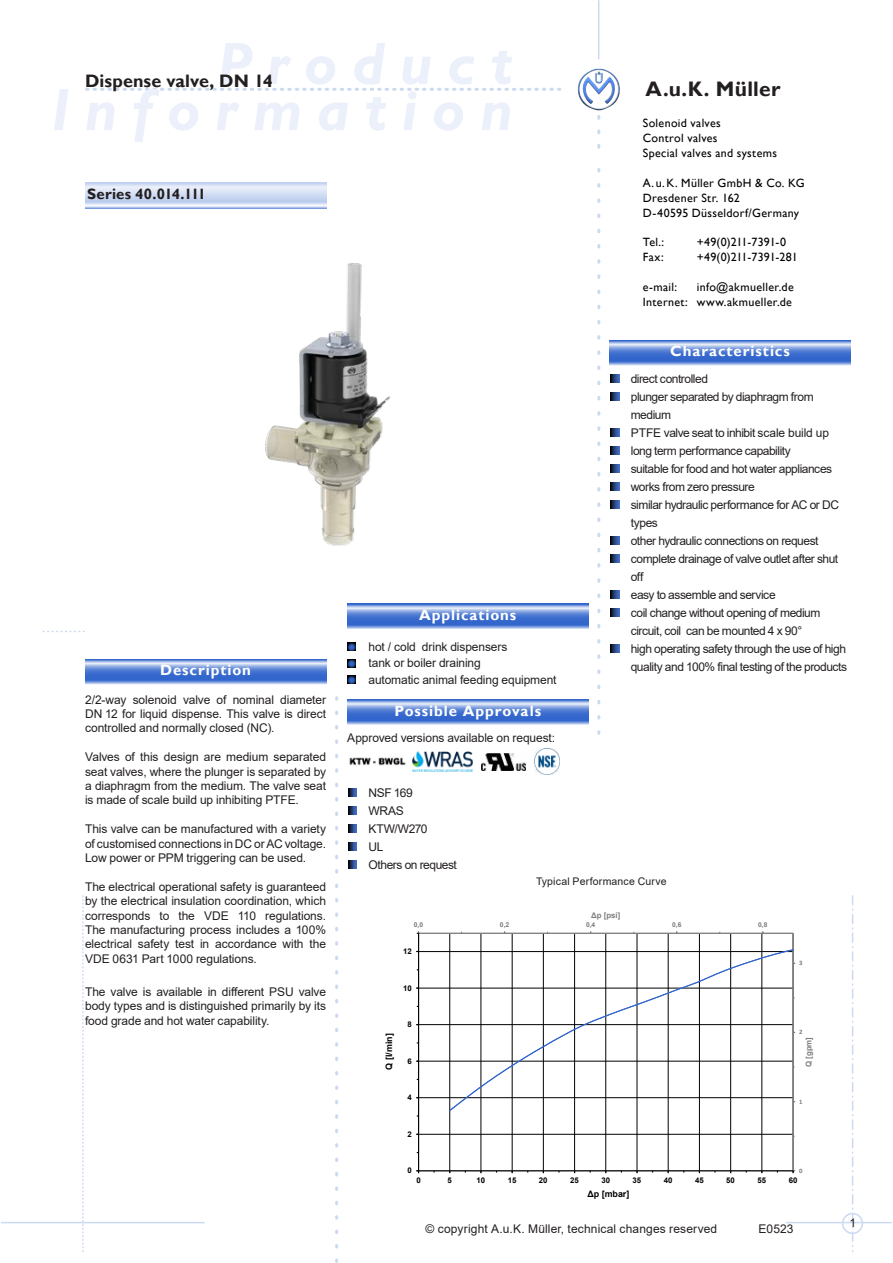
<style>
.page{position:relative;width:893px;height:1263px;background:#fff}
.page>*{position:absolute;margin:0;border:0;box-sizing:border-box;transform-origin:0 0}
.t1{font:700 21px "Gill Sans";letter-spacing:.01em;color:#231f20}
.t2{font:700 18px "Gill Sans";letter-spacing:.005em;color:#231f20}
.t3{font:700 15px "Gill Sans";letter-spacing:.065em;color:#fff}
.t4{font:700 15px "Gill Sans";letter-spacing:.01em;color:#231f20}
.t5{font:12px/18px "Arial";letter-spacing:-.025em;color:#231f20;text-align:justify}
.t6{font:12px/14.9px "Gill Sans";letter-spacing:.025em;color:#000}
.t7{font:12px "Arial";letter-spacing:.01em;color:#231f20}
.t8{font:12px "Gill Sans";color:#000}
.t9{font:12px "Gill Sans";letter-spacing:-.005em;color:#000}
.t10{font:10.5px "Arial";letter-spacing:.015em;color:#231f20}
.t11{font:700 8.85px "Arial";color:#000}
.t12{font:700 7.8px "Arial";color:#000}
.t13{font:700 7.8px "Arial";color:#7c7c7c}
.t14{font:700 6.75px "Arial";color:#7c7c7c}
.t15{font:700 6.75px "Calibri";color:#7c7c7c}
</style>
<div class="page">
<hr style="left:787px;top:1222px;width:104px;height:1px;background:#ccd9f2">
<svg style="left:82px;top:896px;width:2px;height:355px"></svg>
<svg style="left:87px;top:88px;width:473px;height:3px"></svg>
<hr style="left:598px;top:1px;width:1px;height:58px;background:#ccd9f2">
<svg style="left:852px;top:896px;width:1px;height:355px"></svg>
<hr style="left:2px;top:1222px;width:202px;height:1px;background:#ccd9f2">
<svg style="left:43px;top:631px;width:41px;height:1px"></svg>
<svg style="left:335px;top:698px;width:3px;height:563px"></svg>
<svg style="left:597px;top:169px;width:3px;height:564px"></svg>
<img style="left:577px;top:69px;width:43px;height:42px">
<div style="left:842px;top:1213px;width:21px;height:21px;border:2px solid #ccd9f2;border-radius:50%"></div>
<svg style="left:597px;top:116px;width:3px;height:31px"></svg>
<img style="left:265px;top:263px;width:126px;height:283px">
<hr style="left:419px;top:1134px;width:374px;height:1px;background:#000">
<hr style="left:419px;top:1097px;width:374px;height:1px;background:#000">
<hr style="left:419px;top:1061px;width:374px;height:1px;background:#000">
<hr style="left:419px;top:1024px;width:374px;height:1px;background:#000">
<hr style="left:419px;top:988px;width:374px;height:1px;background:#000">
<hr style="left:419px;top:951px;width:374px;height:1px;background:#000">
<hr style="left:449px;top:933px;width:1px;height:238px;background:#000">
<hr style="left:481px;top:933px;width:1px;height:238px;background:#000">
<hr style="left:512px;top:933px;width:1px;height:238px;background:#000">
<hr style="left:543px;top:933px;width:1px;height:238px;background:#000">
<hr style="left:574px;top:933px;width:1px;height:238px;background:#000">
<hr style="left:605px;top:933px;width:1px;height:238px;background:#000">
<hr style="left:637px;top:933px;width:1px;height:238px;background:#000">
<hr style="left:668px;top:933px;width:1px;height:238px;background:#000">
<hr style="left:699px;top:933px;width:1px;height:238px;background:#000">
<hr style="left:730px;top:933px;width:1px;height:238px;background:#000">
<hr style="left:762px;top:933px;width:1px;height:238px;background:#000">
<hr style="left:419px;top:933px;width:374px;height:1px;background:#7d7d7d">
<hr style="left:792px;top:933px;width:2px;height:238px;background:#7d7d7d">
<hr style="left:418px;top:933px;width:1px;height:238px;background:#000">
<hr style="left:419px;top:1170px;width:374px;height:1px;background:#000">
<svg style="left:448px;top:948px;width:345px;height:164px"></svg>
<svg style="left:450px;top:950px;width:343px;height:161px"></svg>
<svg style="left:85px;top:659px;width:241px;height:26px;background:#6f93db"></svg>
<svg style="left:347px;top:604px;width:241px;height:25px;background:#6c91da"></svg>
<svg style="left:609px;top:340px;width:241px;height:26px;background:#6e92da"></svg>
<svg style="left:85px;top:183px;width:241px;height:25px;background:#d3def4"></svg>
<svg style="left:347px;top:643px;width:8px;height:8px"></svg>
<svg style="left:347px;top:659px;width:8px;height:8px"></svg>
<svg style="left:347px;top:676px;width:8px;height:8px"></svg>
<svg style="left:347px;top:699px;width:241px;height:26px;background:#6c90da"></svg>
<img style="left:349px;top:757px;width:57px;height:9px">
<img style="left:412px;top:752px;width:61px;height:19px">
<img style="left:482px;top:753px;width:44px;height:17px">
<img style="left:534px;top:749px;width:26px;height:25px">
<h2 class="t2" style="left:85px;top:70px;width:189px">Dispense valve, DN 14</h2>
<p class="t4" style="left:87px;top:185px;width:121px">Series 40.014.111</p>
<p class="t3" style="left:160px;top:661px;width:92px">Description</p>
<p class="t5" style="left:85px;top:692px;width:242px;line-height:14.4px">2/2-way solenoid valve of nominal diameter DN 12 for liquid dispense. This valve is direct controlled and normally closed (NC).</p>
<p class="t5" style="left:85px;top:750px;width:242px;line-height:14.4px">Valves of this design are medium separated seat valves, where the plunger is separated by a diaphragm from the medium. The valve seat is made of scale build up inhibiting PTFE.</p>
<p class="t5" style="left:85px;top:822px;width:242px;line-height:14.4px">This valve can be manufactured with a variety of customised connections in DC or AC voltage.<br>Low power or PPM triggering can be used.</p>
<p class="t5" style="left:85px;top:879px;width:242px;line-height:14.4px">The electrical operational safety is guaranteed by the electrical insulation coordination, which corresponds to the VDE 110 regulations.<br>The manufacturing process includes a 100% electrical safety test in accordance with the VDE 0631 Part 1000 regulations.</p>
<p class="t5" style="left:85px;top:984px;width:242px;line-height:14.4px">The valve is available in different PSU valve body types and is distinguished primarily by its food grade and hot water capability.</p>
<h1 class="t1" style="left:645px;top:76px;width:137px">A.u.K. Müller</h1>
<p class="t6" style="left:643px;top:116px;width:136px">Solenoid valves<br>Control valves<br>Special valves and systems</p>
<p class="t6" style="left:643px;top:175px;width:163px">A.u.K. Müller GmbH &amp; Co. KG<br>Dresdener Str. 162<br>D-40595 Düsseldorf/Germany</p>
<p class="t6" style="left:643px;top:235px;width:23px">Tel.:</p>
<p class="t9" style="left:697px;top:235px;width:91px">+49(0)211-7391-0</p>
<p class="t6" style="left:643px;top:250px;width:22px">Fax:</p>
<p class="t8" style="left:697px;top:250px;width:102px">+49(0)211-7391-281</p>
<p class="t6" style="left:643px;top:279px;width:36px">e-mail:</p>
<p class="t6" style="left:643px;top:279px;width:152px;text-align:right">info@akmueller.de<br>Internet: www.akmueller.de</p>
<p class="t3" style="left:419px;top:606px;width:99px">Applications</p>
<p class="t5" style="left:369px;top:638px;width:190px;line-height:16.5px;text-align:left">hot / cold drink dispensers<br>tank or boiler draining<br>automatic animal feeding equipment</p>
<p class="t3" style="left:394px;top:701px;width:148px">Possible Approvals</p>
<p class="t5" style="left:347px;top:729px;width:209px">Approved versions available on request:</p>
<p class="t5" style="left:369px;top:783px;width:90px;text-align:left">NSF 169<br>WRAS<br>KTW/W270<br>UL<br>Others on request</p>
<p class="t3" style="left:670px;top:342px;width:121px">Characteristics</p>
<p class="t5" style="left:631px;top:370px;width:218px;text-align:left">direct controlled<br>plunger separated by diaphragm from medium<br>PTFE valve seat to inhibit scale build up long term performance capability<br>suitable for food and hot water appliances works from zero pressure<br>similar hydraulic performance for AC or DC types<br>other hydraulic connections on request complete drainage of valve outlet after shut off<br>easy to assemble and service<br>coil change without opening of medium circuit, coil can be mounted 4 x 90°<br>high operating safety through the use of high quality and 100% final testing of the products</p>
<p class="t10" style="left:536px;top:874px;width:132px">Typical Performance Curve</p>
<p class="t13" style="left:591px;top:910px;width:31px">Δp [psi]</p>
<p class="t14" style="left:414px;top:920px;width:11px">0,0</p>
<p class="t14" style="left:500px;top:920px;width:11px">0,2</p>
<p class="t14" style="left:586px;top:920px;width:11px">0,4</p>
<p class="t14" style="left:672px;top:920px;width:11px">0,6</p>
<p class="t14" style="left:758px;top:920px;width:11px">0,8</p>
<p class="t12" style="left:403px;top:946px;width:10px">12</p>
<p class="t12" style="left:403px;top:982px;width:10px">10</p>
<p class="t12" style="left:407px;top:1019px;width:6px">8</p>
<p class="t15" style="left:799px;top:958px;width:5px">3</p>
<p class="t15" style="left:799px;top:1027px;width:5px">2</p>
<p class="t11" style="left:383px;top:1069px;width:38px;rotate:-90deg">Q [l/min]</p>
<p class="t13" style="left:803px;top:1067px;width:31px;rotate:-90deg">Q [gpm]</p>
<p class="t12" style="left:407px;top:1055px;width:6px">6</p>
<p class="t12" style="left:407px;top:1092px;width:6px">4</p>
<p class="t12" style="left:407px;top:1128px;width:6px">2</p>
<p class="t12" style="left:407px;top:1165px;width:6px">0</p>
<p class="t15" style="left:799px;top:1096px;width:5px">1</p>
<p class="t15" style="left:799px;top:1166px;width:5px">0</p>
<p class="t12" style="left:416px;top:1174px;width:6px">0</p>
<p class="t12" style="left:448px;top:1174px;width:6px">5</p>
<p class="t12" style="left:477px;top:1174px;width:10px">10</p>
<p class="t12" style="left:508px;top:1174px;width:10px">15</p>
<p class="t12" style="left:539px;top:1174px;width:10px">20</p>
<p class="t12" style="left:570px;top:1174px;width:10px">25</p>
<p class="t12" style="left:601px;top:1174px;width:10px">30</p>
<p class="t12" style="left:633px;top:1174px;width:10px">35</p>
<p class="t12" style="left:664px;top:1174px;width:10px">40</p>
<p class="t12" style="left:695px;top:1174px;width:10px">45</p>
<p class="t12" style="left:726px;top:1174px;width:10px">50</p>
<p class="t12" style="left:757px;top:1174px;width:10px">55</p>
<p class="t12" style="left:789px;top:1174px;width:10px">60</p>
<p class="t11" style="left:587px;top:1187px;width:43px">Δp [mbar]</p>
<p class="t7" style="left:426px;top:1221px;width:293px">© copyright A.u.K. Müller, technical changes reserved</p>
<p class="t5" style="left:758px;top:1220px;width:37px">E0523</p>
<p class="t5" style="left:849px;top:1213px;width:8px">1</p>
</div>
